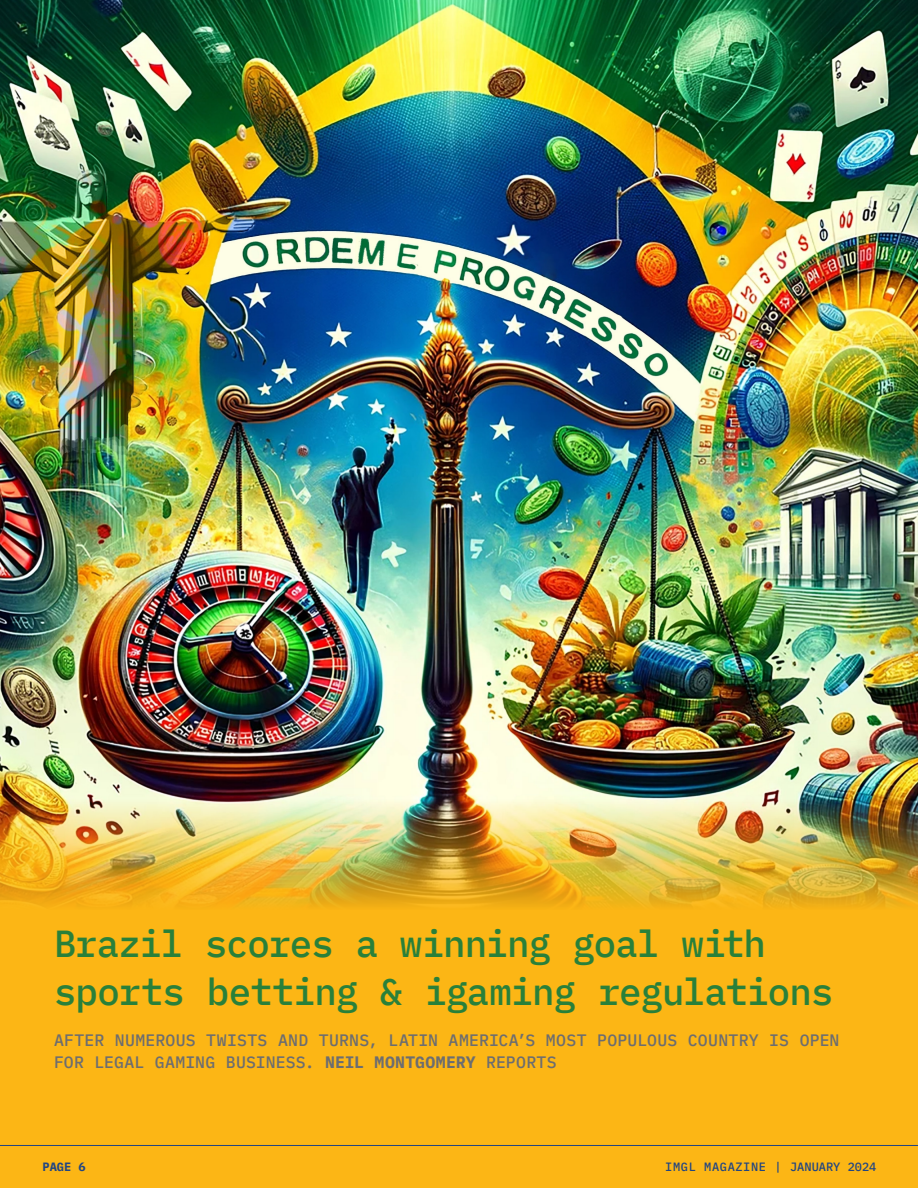
<style>
.page{position:relative;width:918px;height:1188px;background:#fff}
.page>*{position:absolute;margin:0;border:0;box-sizing:border-box;transform-origin:0 0}
.t1{font:500 37.5px "IBM Plex Mono";letter-spacing:-.025em;color:#29803a}
.t2{font:500 16.5px/22.5px "IBM Plex Mono";letter-spacing:.015em;color:#6c6d70}
.t3{font:500 12px "IBM Plex Mono";letter-spacing:.05em;color:#214582}
.t4{font:700 12px "IBM Plex Mono";color:#214582}
.s1{font-weight:700}
</style>
<div class="page">
<img style="left:0;top:0;width:918px;height:799px">
<img style="left:0;top:799px;width:918px;height:389px">
<hr style="left:0;top:1145px;width:918px;height:1px;background:#214582">
<p class="t1" style="left:54px;top:915px;width:714px">Brazil scores a winning goal with</p>
<p class="t1" style="left:54px;top:963px;width:781px">sports betting &amp; igaming regulations</p>
<p class="t2" style="left:54px;top:1027px;width:787px">AFTER NUMEROUS TWISTS AND TURNS, LATIN AMERICA’S MOST POPULOUS COUNTRY IS OPEN<br>FOR LEGAL GAMING BUSINESS. <span class="s1">NEIL MONTGOMERY</span> REPORTS</p>
<p class="t4" style="left:43px;top:1157px;width:45px">PAGE 6</p>
<p class="t3" style="left:665px;top:1157px;width:213px">IMGL MAGAZINE | JANUARY 2024</p>
</div>
